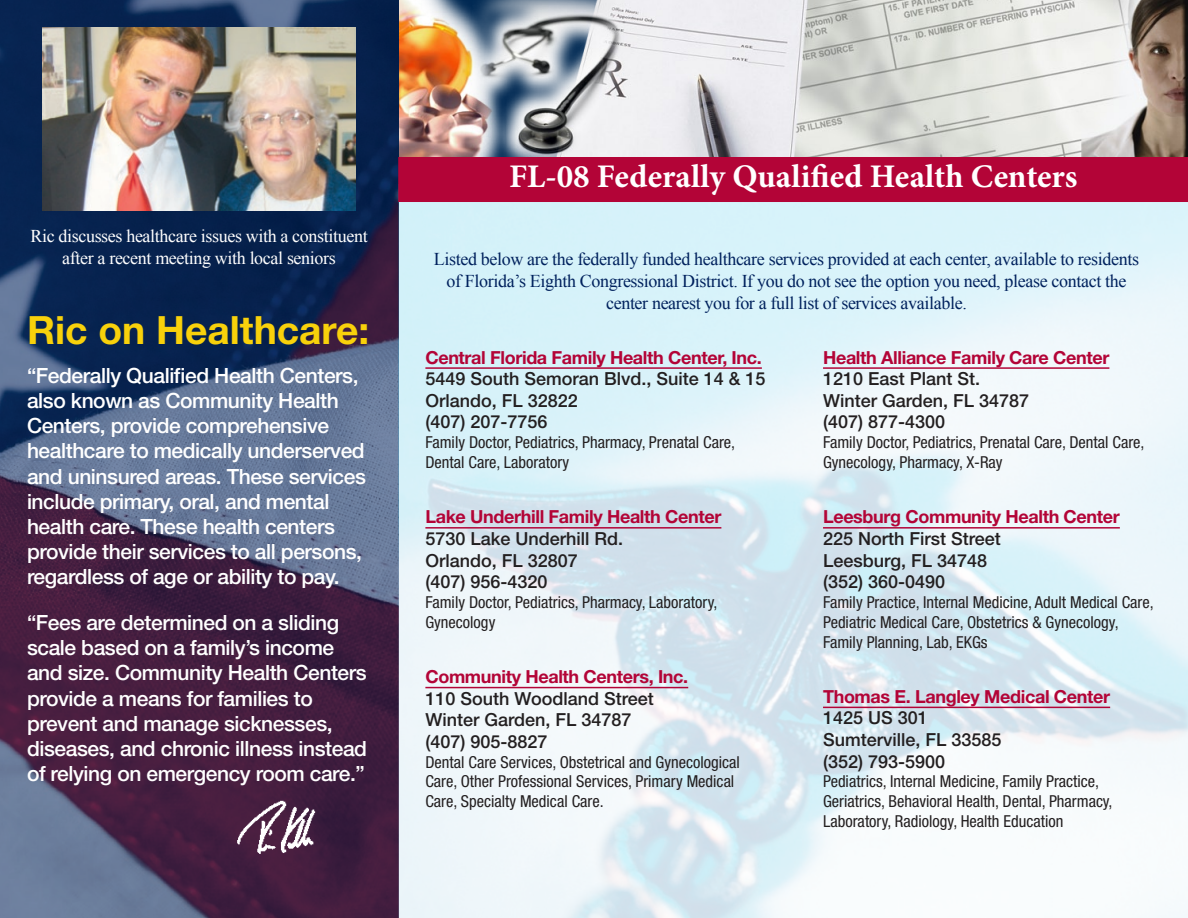
<style>
.page{position:relative;width:1188px;height:918px;background:#fff}
.page>*{position:absolute;margin:0;border:0;box-sizing:border-box;transform-origin:0 0}
.t1{font:700 39px "Helvetica Neue";color:#f8d10b}
.t2{font:700 33px "Minion Pro";color:#fff}
.t3{font:500 21px/25.2px "Helvetica Neue";letter-spacing:-.02em;color:#fff}
.t4{font:500 18px/21.6px "Helvetica Neue";color:#231f20}
.t5{font:18px/21.6px "Times New Roman";letter-spacing:-.02em;color:#00215d;text-align:center}
.t6{font:700 18px "Helvetica Neue";letter-spacing:-.02em;color:#b30437}
.t7{font:18px/21.6px "Times New Roman";letter-spacing:-.02em;color:#fff;text-align:center}
.t8{font:condensed 16.5px/19.8px "Helvetica Neue";color:#231f20}
</style>
<div class="page">
<img style="left:398px;top:0;width:790px;height:157px">
<img style="left:0;top:0;width:398px;height:918px">
<img style="left:398px;top:202px;width:790px;height:716px">
<div style="left:398px;top:157px;width:790px;height:45px;background:#b30437"></div>
<img style="left:231px;top:793px;width:91px;height:67px">
<img style="left:42px;top:27px;width:314px;height:183px">
<hr style="left:425px;top:367px;width:337px;height:2px;background:#b30437">
<hr style="left:425px;top:527px;width:296px;height:2px;background:#b30437">
<hr style="left:425px;top:687px;width:263px;height:1px;background:#b30437">
<hr style="left:823px;top:367px;width:286px;height:2px;background:#b30437">
<hr style="left:823px;top:527px;width:297px;height:2px;background:#b30437">
<hr style="left:823px;top:707px;width:287px;height:1px;background:#b30437">
<p class="t7" style="left:30px;top:225px;width:339px">Ric discusses healthcare issues with a constituent after a recent meeting with local seniors</p>
<h1 class="t1" style="left:27px;top:306px;width:344px">Ric on Healthcare:</h1>
<p class="t3" style="left:27px;top:363px;width:341px">“Federally Qualified Health Centers, also known as Community Health Centers, provide comprehensive healthcare to medically underserved and uninsured areas. These services include primary, oral, and mental health care. These health centers provide their services to all persons, regardless of age or ability to pay.</p>
<p class="t3" style="left:27px;top:610px;width:342px">“Fees are determined on a sliding scale based on a family’s income and size. Community Health Centers provide a means for families to prevent and manage sicknesses, diseases, and chronic illness instead of relying on emergency room care.”</p>
<h2 class="t2" style="left:509px;top:154px;width:570px">FL-08 Federally Qualified Health Centers</h2>
<p class="t5" style="left:434px;top:248px;width:707px">Listed below are the federally funded healthcare services provided at each center, available to residents of Florida’s Eighth Congressional District. If you do not see the option you need, please contact the center nearest you for a full list of services available.</p>
<p class="t6" style="left:425px;top:346px;width:338px">Central Florida Family Health Center, Inc.</p>
<p class="t4" style="left:425px;top:368px;width:342px">5449 South Semoran Blvd., Suite 14 &amp; 15<br>Orlando, FL 32822<br>(407) 207-7756</p>
<p class="t8" style="left:425px;top:432px;width:311px">Family Doctor, Pediatrics, Pharmacy, Prenatal Care,<br>Dental Care, Laboratory</p>
<p class="t6" style="left:425px;top:506px;width:298px">Lake Underhill Family Health Center</p>
<p class="t4" style="left:425px;top:528px;width:199px">5730 Lake Underhill Rd.<br>Orlando, FL 32807<br>(407) 956-4320</p>
<p class="t8" style="left:425px;top:592px;width:294px">Family Doctor, Pediatrics, Pharmacy, Laboratory,<br>Gynecology</p>
<p class="t6" style="left:425px;top:666px;width:264px">Community Health Centers, Inc.</p>
<p class="t4" style="left:425px;top:687px;width:230px">110 South Woodland Street<br>Winter Garden, FL 34787 (407) 905-8827</p>
<p class="t8" style="left:425px;top:752px;width:316px">Dental Care Services, Obstetrical and Gynecological<br>Care, Other Professional Services, Primary Medical<br>Care, Specialty Medical Care.</p>
<p class="t6" style="left:823px;top:346px;width:288px">Health Alliance Family Care Center</p>
<p class="t4" style="left:823px;top:368px;width:208px">1210 East Plant St.<br>Winter Garden, FL 34787 (407) 877-4300</p>
<p class="t8" style="left:823px;top:432px;width:323px">Family Doctor, Pediatrics, Prenatal Care, Dental Care,<br>Gynecology, Pharmacy, X-Ray</p>
<p class="t6" style="left:823px;top:506px;width:298px">Leesburg Community Health Center</p>
<p class="t4" style="left:823px;top:528px;width:179px">225 North First Street<br>Leesburg, FL 34748 (352) 360-0490</p>
<p class="t8" style="left:823px;top:592px;width:332px">Family Practice, Internal Medicine, Adult Medical Care,<br>Pediatric Medical Care, Obstetrics &amp; Gynecology,<br>Family Planning, Lab, EKGs</p>
<p class="t6" style="left:823px;top:685px;width:289px">Thomas E. Langley Medical Center</p>
<p class="t4" style="left:823px;top:707px;width:180px">1425 US 301<br>Sumterville, FL 33585 (352) 793-5900</p>
<p class="t8" style="left:823px;top:772px;width:291px">Pediatrics, Internal Medicine, Family Practice,<br>Geriatrics, Behavioral Health, Dental, Pharmacy,<br>Laboratory, Radiology, Health Education</p>
</div>
